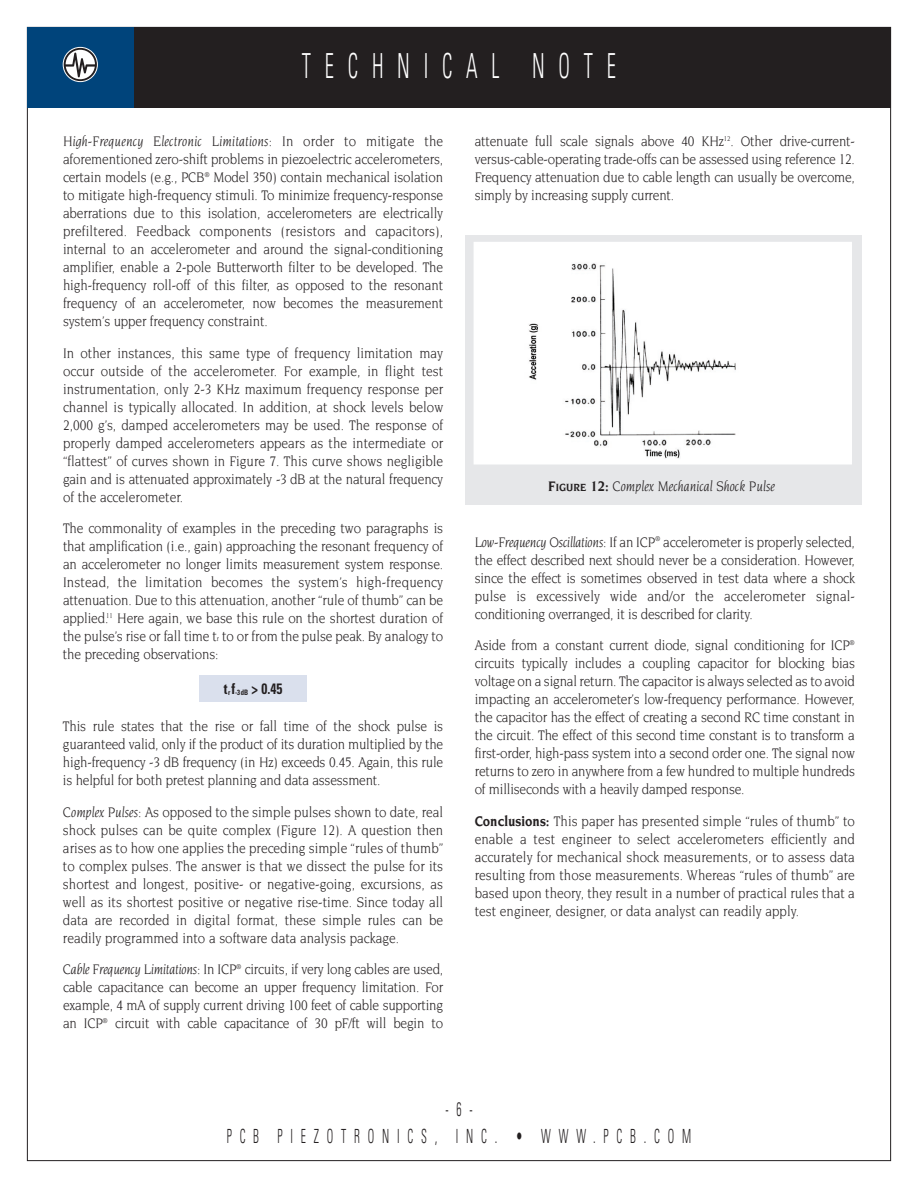
<style>
.page{position:relative;width:918px;height:1188px;background:#fff}
.page>*{position:absolute;margin:0;border:0;box-sizing:border-box;transform-origin:0 0}
.t1{font:300 condensed 34.5px "Univers";letter-spacing:.665em;color:#fff;scale:.6 1}
.t2{font:300 condensed 19.5px "Univers";letter-spacing:.665em;color:#231f20;scale:.6 1}
.t3{font:15px/18px "Novarese";letter-spacing:-.015em;color:#231f20;text-align:justify;scale:.89 1}
.t4{font:italic 15px "Novarese";color:#231f20;scale:.89 1}
.t5{font:700 condensed 15px "Univers";color:#231f20;scale:.89 1}
.s1{font-style:italic}
.s2{font-size:7.5px}
.s3{font-weight:700}
.s4{font-weight:700;font-size:11.25px}
</style>
<div class="page">
<div style="left:199px;top:675px;width:108px;height:27px;background:#dae0ed"></div>
<div style="left:27px;top:27px;width:864px;height:81px;background:#231f20"></div>
<div style="left:27px;top:27px;width:107px;height:81px;background:#00447b"></div>
<svg style="left:63px;top:47px;width:34px;height:35px"></svg>
<div style="left:63px;top:47px;width:35px;height:35px;border:1px solid #fff;border-radius:50%"></div>
<svg style="left:66px;top:50px;width:29px;height:29px"></svg>
<div style="left:466px;top:235px;width:396px;height:270px;background:#e6e7e9"></div>
<div style="left:477px;top:245px;width:372px;height:216px;background:#fff"></div>
<div style="left:474px;top:242px;width:378px;height:223px;border:2px solid #fff"></div>
<h1 class="t1" style="left:302px;top:54px;width:525px">TECHNICAL NOTE</h1>
<p class="t3" style="left:63px;top:133px;width:429px"><span class="s1">High-Frequency Electronic Limitations:</span> In order to mitigate the aforementioned zero-shift problems in piezoelectric accelerometers, certain models (e.g., PCB<sup>®</sup> Model 350) contain mechanical isolation to mitigate high-frequency stimuli. To minimize frequency-response aberrations due to this isolation, accelerometers are electrically prefiltered. Feedback components (resistors and capacitors), internal to an accelerometer and around the signal-conditioning amplifier, enable a 2-pole Butterworth filter to be developed. The high-frequency roll-off of this filter, as opposed to the resonant frequency of an accelerometer, now becomes the measurement system’s upper frequency constraint.</p>
<p class="t3" style="left:63px;top:345px;width:429px">In other instances, this same type of frequency limitation may occur outside of the accelerometer. For example, in flight test instrumentation, only 2-3 KHz maximum frequency response per channel is typically allocated. In addition, at shock levels below 2,000 g’s, damped accelerometers may be used. The response of properly damped accelerometers appears as the intermediate or “flattest” of curves shown in Figure 7. This curve shows negligible gain and is attenuated approximately -3 dB at the natural frequency of the accelerometer.</p>
<p class="t3" style="left:63px;top:520px;width:429px">The commonality of examples in the preceding two paragraphs is that amplification (i.e., gain) approaching the resonant frequency of an accelerometer no longer limits measurement system response.<br>Instead, the limitation becomes the system’s high-frequency attenuation. Due to this attenuation, another “rule of thumb” can be applied.<sup>11</sup> Here again, we base this rule on the shortest duration of the pulse’s rise or fall time t<span class="s2">r</span> to or from the pulse peak. By analogy to the preceding observations:</p>
<p class="t5" style="left:224px;top:683px;width:67px">t<span class="s2">r</span>f<span class="s2">-3 dB</span> &gt; 0.45</p>
<p class="t3" style="left:63px;top:718px;width:429px">This rule states that the rise or fall time of the shock pulse is guaranteed valid, only if the product of its duration multiplied by the high-frequency -3 dB frequency (in Hz) exceeds 0.45. Again, this rule is helpful for both pretest planning and data assessment.</p>
<p class="t3" style="left:63px;top:804px;width:429px"><span class="s1">Complex Pulses:</span> As opposed to the simple pulses shown to date, real shock pulses can be quite complex (Figure 12). A question then arises as to how one applies the preceding simple “rules of thumb” to complex pulses. The answer is that we dissect the pulse for its shortest and longest, positive- or negative-going, excursions, as well as its shortest positive or negative rise-time. Since today all data are recorded in digital format, these simple rules can be readily programmed into a software data analysis package.</p>
<p class="t3" style="left:63px;top:961px;width:429px"><span class="s1">Cable Frequency Limitations:</span> In ICP<sup>®</sup> circuits, if very long cables are used, cable capacitance can become an upper frequency limitation. For example, 4 mA of supply current driving 100 feet of cable supporting an ICP<sup>®</sup> circuit with cable capacitance of 30 pF/ft will begin to</p>
<p class="t3" style="left:475px;top:133px;width:429px">attenuate full scale signals above 40 KHz<sup>12</sup>. Other drive-current&shy;versus-cable-operating trade-offs can be assessed using reference 12.<br>Frequency attenuation due to cable length can usually be overcome, simply by increasing supply current.</p>
<p class="t4" style="left:548px;top:480px;width:256px"><span class="s3">F</span><span class="s4">IGURE</span> <span class="s3">12:</span> Complex Mechanical Shock Pulse</p>
<p class="t3" style="left:475px;top:534px;width:429px"><span class="s1">Low-Frequency Oscillations:</span> If an ICP<sup>®</sup> accelerometer is properly selected, the effect described next should never be a consideration. However, since the effect is sometimes observed in test data where a shock pulse is excessively wide and/or the accelerometer signal&shy;conditioning overranged, it is described for clarity.</p>
<p class="t3" style="left:475px;top:637px;width:429px">Aside from a constant current diode, signal conditioning for ICP<sup>® </sup>circuits typically includes a coupling capacitor for blocking bias voltage on a signal return. The capacitor is always selected as to avoid impacting an accelerometer’s low-frequency performance. However, the capacitor has the effect of creating a second RC time constant in the circuit. The effect of this second time constant is to transform a first-order, high-pass system into a second order one. The signal now returns to zero in anywhere from a few hundred to multiple hundreds of milliseconds with a heavily damped response.</p>
<p class="t3" style="left:475px;top:813px;width:429px"><span class="s3">Conclusions:</span> This paper has presented simple “rules of thumb” to enable a test engineer to select accelerometers efficiently and accurately for mechanical shock measurements, or to assess data resulting from those measurements. Whereas “rules of thumb” are based upon theory, they result in a number of practical rules that a test engineer, designer, or data analyst can readily apply.</p>
<h2 class="t2" style="left:445px;top:1102px;width:47px">-6-</h2>
<h2 class="t2" style="left:227px;top:1129px;width:776px">PCB PIEZOTRONICS, INC. • WWW.PCB.COM</h2>
</div>
